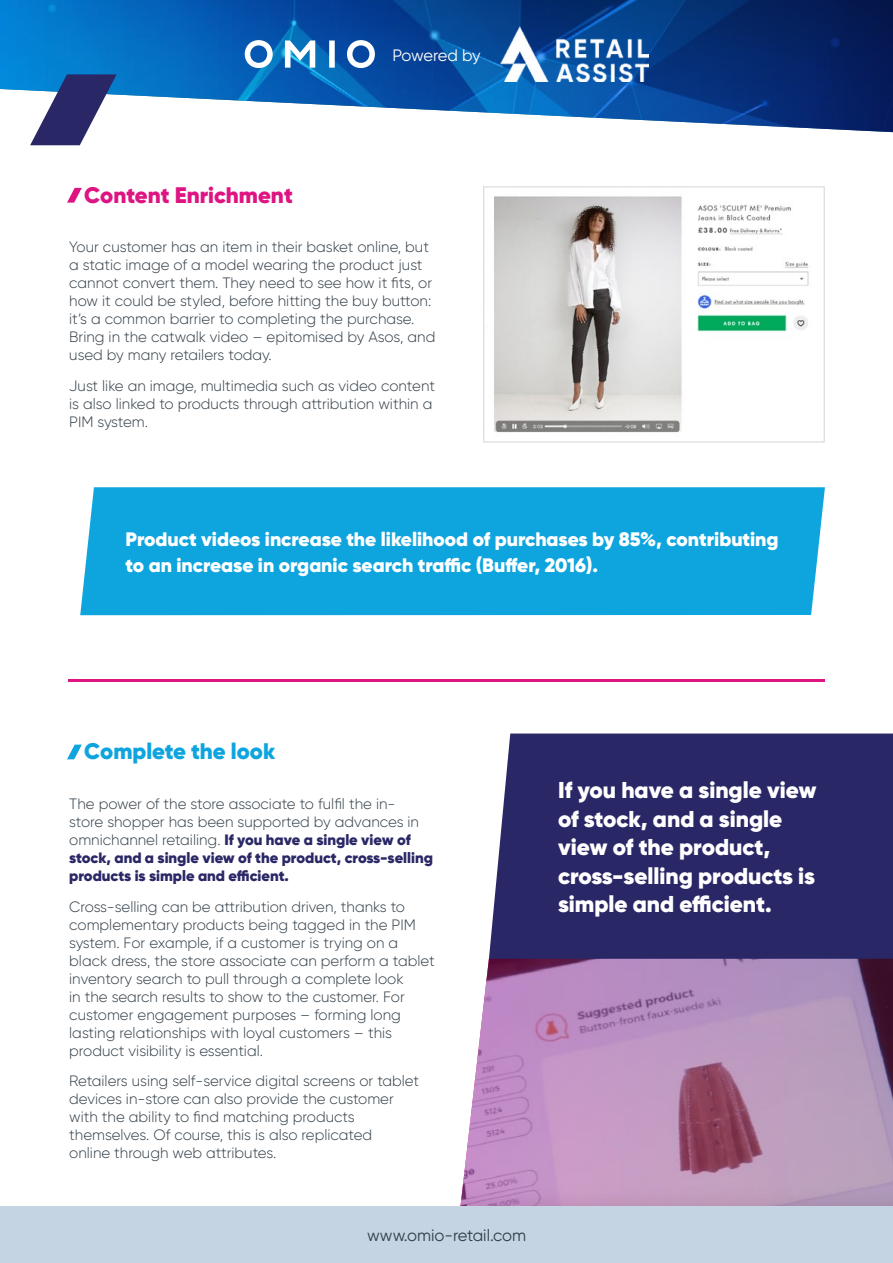
<style>
.page{position:relative;width:893px;height:1263px;background:#fff}
.page>*{position:absolute;margin:0;border:0;box-sizing:border-box;transform-origin:0 0}
.t1{font:900 22.95px/28.5px "Gilroy";color:#fff}
.t2{font:900 22.5px "Gilroy";color:#de1483}
.t3{font:900 22.5px "Gilroy";color:#0ea5df}
.t4{font:900 19.5px/25.5px "Gilroy";color:#fff}
.t5{font:16.5px "Gilroy";color:#313e48}
.t6{font:16.5px "Gilroy";letter-spacing:-.02em;color:#fff}
.t7{font:300 15px/18px "Gilroy";color:#313e48}
.s1{font-weight:900;color:#2a2766}
</style>
<div class="page">
<img style="left:494px;top:196px;width:315px;height:237px">
<div style="left:483px;top:186px;width:342px;height:257px;border:1px solid #e1dfde"></div>
<img style="left:460px;top:958px;width:433px;height:248px">
<div style="left:0;top:1206px;width:893px;height:57px;background:#c4d4e2"></div>
<img style="left:0;top:0;width:893px;height:132px">
<img style="left:501px;top:27px;width:147px;height:55px">
<svg style="left:245px;top:40px;width:130px;height:28px"></svg>
<svg style="left:30px;top:74px;width:87px;height:71px"></svg>
<div style="left:489px;top:733px;width:404px;height:226px;background:#2a2766"></div>
<svg style="left:67px;top:188px;width:15px;height:15px"></svg>
<svg style="left:67px;top:745px;width:15px;height:14px"></svg>
<div style="left:80px;top:487px;width:745px;height:128px;background:#0ea5df"></div>
<hr style="left:68px;top:679px;width:757px;height:2px;background:#de1483">
<h2 class="t2" style="left:84px;top:181px;width:210px">Content Enrichment</h2>
<p class="t6" style="left:392px;top:45px;width:90px">Powered by</p>
<p class="t7" style="left:69px;top:238px;width:368px">Your customer has an item in their basket online, but a static image of a model wearing the product just cannot convert them. They need to see how it fits, or how it could be styled, before hitting the buy button: it’s a common barrier to completing the purchase.<br>Bring in the catwalk video – epitomised by Asos, and used by many retailers today.</p>
<p class="t7" style="left:69px;top:376px;width:367px">Just like an image, multimedia such as video content is also linked to products through attribution within a<br>PIM system.</p>
<h3 class="t4" style="left:126px;top:527px;width:654px">Product videos increase the likelihood of purchases by 85%, contributing to an increase in organic search traffic (Buffer, 2016).</h3>
<h2 class="t3" style="left:84px;top:737px;width:193px">Complete the look</h2>
<p class="t7" style="left:69px;top:794px;width:365px">The power of the store associate to fulfil the in&shy;store shopper has been supported by advances in omnichannel retailing. <span class="s1">If you have a single view of stock, and a single view of the product, cross-selling products is simple and efficient.</span></p>
<p class="t7" style="left:69px;top:897px;width:367px">Cross-selling can be attribution driven, thanks to complementary products being tagged in the PIM system. For example, if a customer is trying on a black dress, the store associate can perform a tablet inventory search to pull through a complete look<br>in the search results to show to the customer. For customer engagement purposes – forming long lasting relationships with loyal customers – this product visibility is essential.</p>
<p class="t7" style="left:69px;top:1072px;width:351px">Retailers using self-service digital screens or tablet devices in-store can also provide the customer with the ability to find matching products themselves. Of course, this is also replicated<br>online through web attributes.</p>
<p class="t5" style="left:367px;top:1225px;width:160px">www.omio-retail.com</p>
<h1 class="t1" style="left:558px;top:776px;width:260px">If you have a single view of stock, and a single view of the product, cross-selling products is simple and efficient.</h1>
</div>
